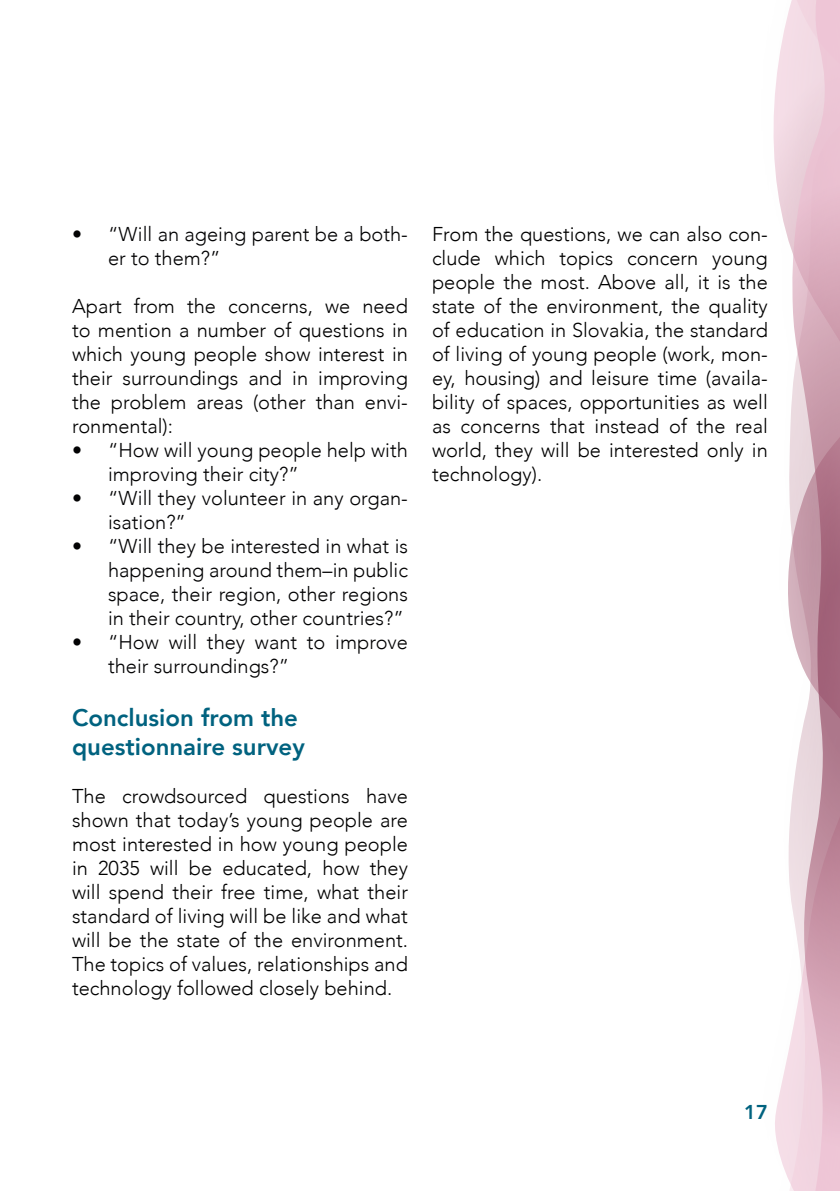
<style>
.page{position:relative;width:840px;height:1191px;background:#fff}
.page>*{position:absolute;margin:0;border:0;box-sizing:border-box;transform-origin:0 0}
.t1{font:800 24px/28.8px "Avenir";color:#00627f}
.t2{font:300 20px/24px "Avenir";color:#000;text-align:justify}
.t3{font:300 20px/24px "Avenir";color:#020203}
.t4{font:800 20px "Avenir";color:#00627f}
</style>
<div class="page">
<img style="left:773px;top:15px;width:15px;height:1163px">
<svg style="left:788px;top:0;width:51px;height:1191px;background:#dcbac6"></svg>
<p class="t3" style="left:108px;top:222px;width:301px;text-indent:-36px">• “Will an ageing parent be a both&shy;er to them?”</p>
<p class="t2" style="left:72px;top:294px;width:337px">Apart from the concerns, we need to mention a number of questions in which young people show interest in their surroundings and in improving the problem areas (other than envi&shy;ronmental):</p>
<p class="t3" style="left:108px;top:438px;width:301px;text-indent:-36px">• “How will young people help with improving their city?”</p>
<p class="t3" style="left:108px;top:486px;width:301px;text-indent:-36px">• “Will they volunteer in any organ&shy;isation?”</p>
<p class="t3" style="left:108px;top:534px;width:301px;text-align:justify;text-indent:-36px">• “Will they be interested in what is happening around them–in public space, their region, other regions in their country, other countries?”</p>
<p class="t3" style="left:108px;top:630px;width:301px;text-indent:-36px">• “How will they want to improve their surroundings?”</p>
<p class="t1" style="left:72px;top:703px;width:234px">Conclusion from the questionnaire survey</p>
<p class="t2" style="left:72px;top:784px;width:337px">The crowdsourced questions have shown that today’s young people are most interested in how young people in 2035 will be educated, how they will spend their free time, what their standard of living will be like and what will be the state of the environment.<br>The topics of values, relationships and technology followed closely behind.</p>
<p class="t2" style="left:432px;top:222px;width:337px">From the questions, we can also con&shy;clude which topics concern young people the most. Above all, it is the state of the environment, the quality of education in Slovakia, the standard of living of young people (work, mon&shy;ey, housing) and leisure time (availa&shy;bility of spaces, opportunities as well as concerns that instead of the real world, they will be interested only in technology).</p>
<p class="t4" style="left:743px;top:1096px;width:25px">17</p>
</div>
